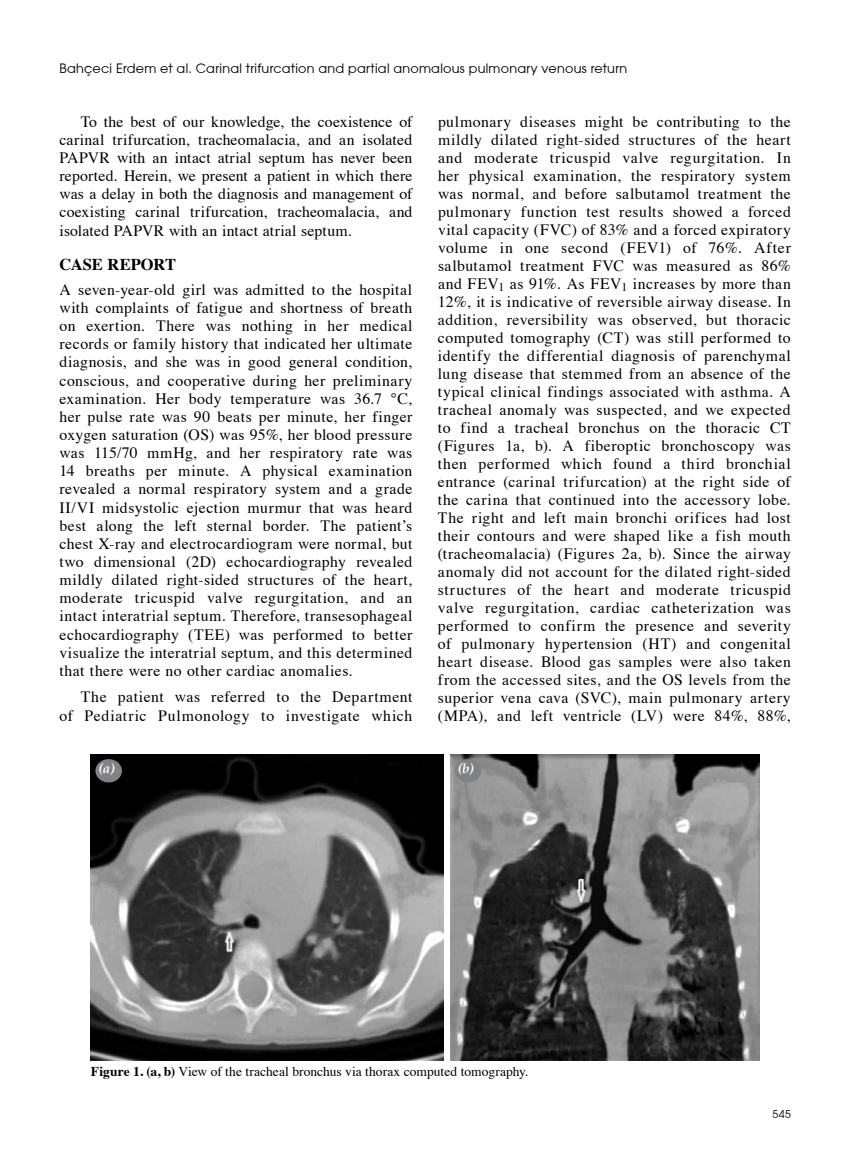
<style>
.page{position:relative;width:859px;height:1170px;background:#fff}
.page>*{position:absolute;margin:0;border:0;box-sizing:border-box;transform-origin:0 0}
.t1{font:700 16.5px "Times";letter-spacing:-.005em;color:#000}
.t2{font:15.75px/18px "Times";letter-spacing:.03em;color:#000;text-align:justify}
.t3{font:13.5px "Times";color:#000}
.t4{font:italic 700 13.5px "Palatino";color:#fff}
.t5{font:12.75px "Avant Garde";letter-spacing:.02em;color:#000}
.t6{font:10.5px "Avant Garde";color:#000}
.s1{font-weight:700}
</style>
<div class="page">
<img style="left:91px;top:754px;width:353px;height:306px">
<img style="left:450px;top:754px;width:309px;height:306px">
<div style="left:95px;top:759px;width:27px;height:23px;background:#808285;border-radius:50%"></div>
<div style="left:455px;top:759px;width:26px;height:23px;background:#808285;border-radius:50%"></div>
<p class="t5" style="left:60px;top:61px;width:569px">Bahçeci Erdem et al. Carinal trifurcation and partial anomalous pulmonary venous return</p>
<p class="t2" style="left:60px;top:112px;width:354px;text-indent:21px">To the best of our knowledge, the coexistence of carinal trifurcation, tracheomalacia, and an isolated PAPVR with an intact atrial septum has never been reported. Herein, we present a patient in which there was a delay in both the diagnosis and management of coexisting carinal trifurcation, tracheomalacia, and isolated PAPVR with an intact atrial septum.</p>
<p class="t1" style="left:60px;top:249px;width:118px">CASE REPORT</p>
<p class="t2" style="left:60px;top:280px;width:354px">A seven-year-old girl was admitted to the hospital with complaints of fatigue and shortness of breath on exertion. There was nothing in her medical records or family history that indicated her ultimate diagnosis, and she was in good general condition, conscious, and cooperative during her preliminary examination. Her body temperature was 36.7 °C, her pulse rate was 90 beats per minute, her finger oxygen saturation (OS) was 95%, her blood pressure was 115/70 mmHg, and her respiratory rate was 14 breaths per minute. A physical examination revealed a normal respiratory system and a grade II/VI midsystolic ejection murmur that was heard best along the left sternal border. The patient’s chest X-ray and electrocardiogram were normal, but two dimensional (2D) echocardiography revealed mildly dilated right-sided structures of the heart, moderate tricuspid valve regurgitation, and an intact interatrial septum. Therefore, transesophageal echocardiography (TEE) was performed to better visualize the interatrial septum, and this determined that there were no other cardiac anomalies.</p>
<p class="t2" style="left:60px;top:687px;width:354px;text-align:right">The patient was referred to the Department<br>of Pediatric Pulmonology to investigate which</p>
<p class="t2" style="left:438px;top:112px;width:354px">pulmonary diseases might be contributing to the mildly dilated right-sided structures of the heart and moderate tricuspid valve regurgitation. In her physical examination, the respiratory system was normal, and before salbutamol treatment the pulmonary function test results showed a forced vital capacity (FVC) of 83% and a forced expiratory volume in one second (FEV1) of 76%. After salbutamol treatment FVC was measured as 86% and FEV<sub>1</sub> as 91%. As FEV<sub>1</sub> increases by more than 12%, it is indicative of reversible airway disease. In addition, reversibility was observed, but thoracic computed tomography (CT) was still performed to identify the differential diagnosis of parenchymal lung disease that stemmed from an absence of the typical clinical findings associated with asthma. A tracheal anomaly was suspected, and we expected to find a tracheal bronchus on the thoracic CT (Figures 1a, b). A fiberoptic bronchoscopy was then performed which found a third bronchial entrance (carinal trifurcation) at the right side of the carina that continued into the accessory lobe.<br>The right and left main bronchi orifices had lost their contours and were shaped like a fish mouth (tracheomalacia) (Figures 2a, b). Since the airway anomaly did not account for the dilated right-sided structures of the heart and moderate tricuspid valve regurgitation, cardiac catheterization was performed to confirm the presence and severity of pulmonary hypertension (HT) and congenital heart disease. Blood gas samples were also taken from the accessed sites, and the OS levels from the superior vena cava (SVC), main pulmonary artery (MPA), and left ventricle (LV) were 84%, 88%,</p>
<p class="t4" style="left:98px;top:760px;width:18px">(a)</p>
<p class="t4" style="left:458px;top:760px;width:17px">(b)</p>
<p class="t3" style="left:91px;top:1063px;width:439px"><span class="s1">Figure 1. (a, b)</span> View of the tracheal bronchus via thorax computed tomography.</p>
<p class="t6" style="left:773px;top:1107px;width:20px">545</p>
</div>
